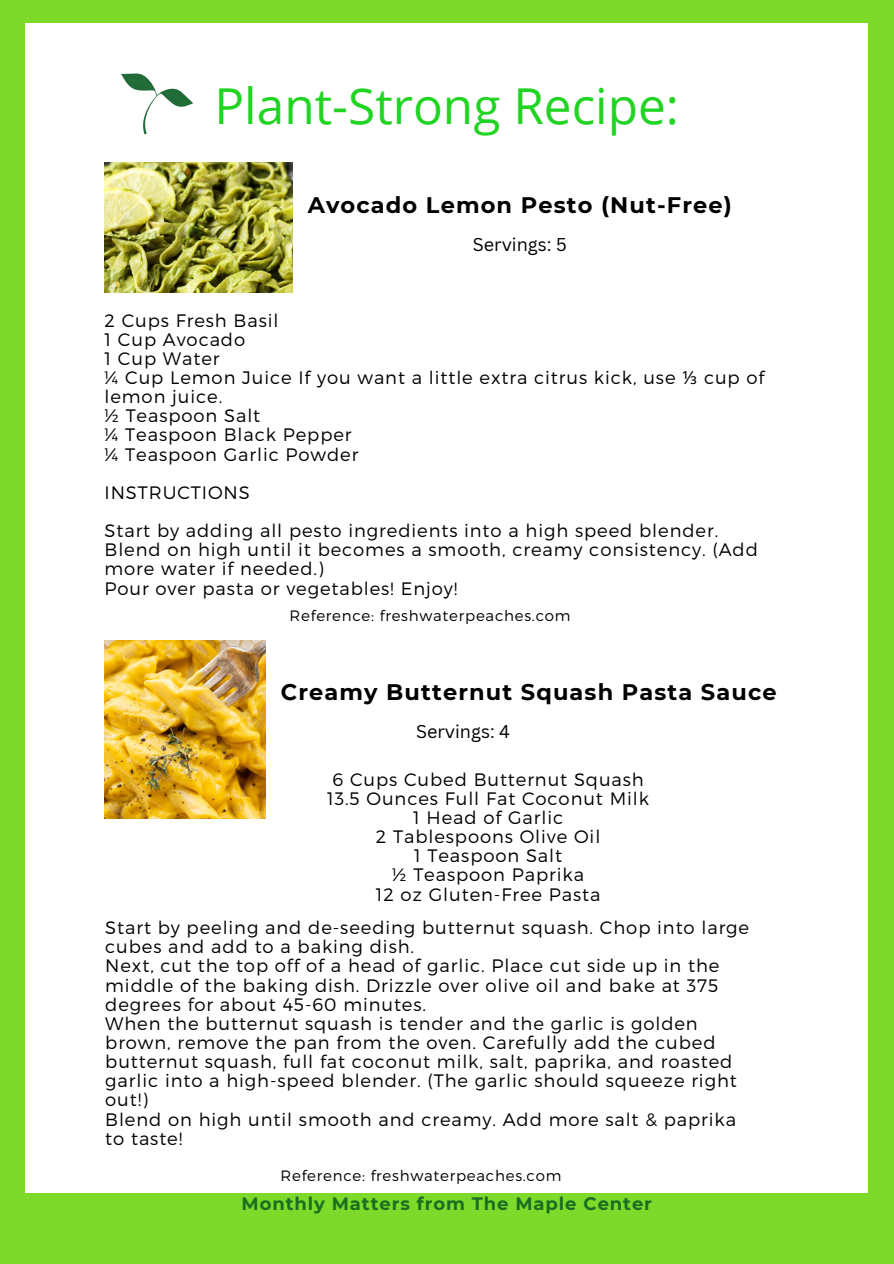
<style>
.page{position:relative;width:894px;height:1264px;background:#fff}
.page>*{position:absolute;margin:0;border:0;box-sizing:border-box;transform-origin:0 0}
.t1{font:49.5px "Open Sans";color:#21d423}
.t2{font:700 22.5px "Montserrat";letter-spacing:.05em;color:#000}
.t3{font:300 18px/19.2px "Montserrat";letter-spacing:.05em;color:#000}
.t4{font:700 18px "Montserrat";letter-spacing:.05em;color:#1a6e21}
.t5{font:18px "Canva Sans";color:#000}
.t6{font:300 15px "Montserrat";letter-spacing:.05em;color:#000}
.s1{font-family:"Noto Sans";font-weight:400}
</style>
<div class="page">
<div style="left:0;top:0;width:893px;height:1263px;background:#7dd92a"></div>
<div style="left:26px;top:23px;width:841px;height:1169px;background:#fff"></div>
<svg style="left:121px;top:73px;width:72px;height:61px"></svg>
<img style="left:104px;top:163px;width:188px;height:129px">
<img style="left:104px;top:640px;width:161px;height:178px">
<p class="t1" style="left:214px;top:71px;width:466px">Plant-Strong Recipe:</p>
<h2 class="t2" style="left:307px;top:192px;width:425px">Avocado Lemon Pesto (Nut-Free)</h2>
<p class="t5" style="left:472px;top:232px;width:95px">Servings: 5</p>
<h5 class="t3" style="left:104px;top:310px;width:661px">2 Cups Fresh Basil<br>1 Cup Avocado<br>1 Cup Water<br>¼ Cup Lemon Juice If you want a little extra citrus kick, use <span class="s1">⅓</span> cup of lemon juice.<br>½ Teaspoon Salt<br>¼ Teaspoon Black Pepper<br>¼ Teaspoon Garlic Powder</h5>
<h5 class="t3" style="left:104px;top:482px;width:147px">INSTRUCTIONS</h5>
<h3 class="t3" style="left:104px;top:520px;width:654px">Start by adding all pesto ingredients into a high speed blender.<br>Blend on high until it becomes a smooth, creamy consistency. (Add more water if needed.)<br>Pour over pasta or vegetables! Enjoy!</h3>
<h5 class="t6" style="left:289px;top:606px;width:282px">Reference: freshwaterpeaches.com</h5>
<h5 class="t2" style="left:280px;top:678px;width:497px">Creamy Butternut Squash Pasta Sauce</h5>
<p class="t5" style="left:416px;top:719px;width:95px">Servings: 4</p>
<h2 class="t3" style="left:327px;top:768px;width:323px;text-align:center">6 Cups Cubed Butternut Squash<br>13.5 Ounces Full Fat Coconut Milk<br>1 Head of Garlic<br>2 Tablespoons Olive Oil<br>1 Teaspoon Salt<br>½ Teaspoon Paprika<br>12 oz Gluten-Free Pasta</h2>
<h5 class="t3" style="left:105px;top:917px;width:645px">Start by peeling and de-seeding butternut squash. Chop into large cubes and add to a baking dish.<br>Next, cut the top off of a head of garlic. Place cut side up in the middle of the baking dish. Drizzle over olive oil and bake at 375 degrees for about 45-60 minutes.<br>When the butternut squash is tender and the garlic is golden brown, remove the pan from the oven. Carefully add the cubed butternut squash, full fat coconut milk, salt, paprika, and roasted garlic into a high-speed blender. (The garlic should squeeze right out!)<br>Blend on high until smooth and creamy. Add more salt &amp; paprika to taste!</h5>
<h5 class="t6" style="left:280px;top:1166px;width:282px">Reference: freshwaterpeaches.com</h5>
<p class="t4" style="left:241px;top:1192px;width:412px">Monthly Matters from The Maple Center</p>
</div>
